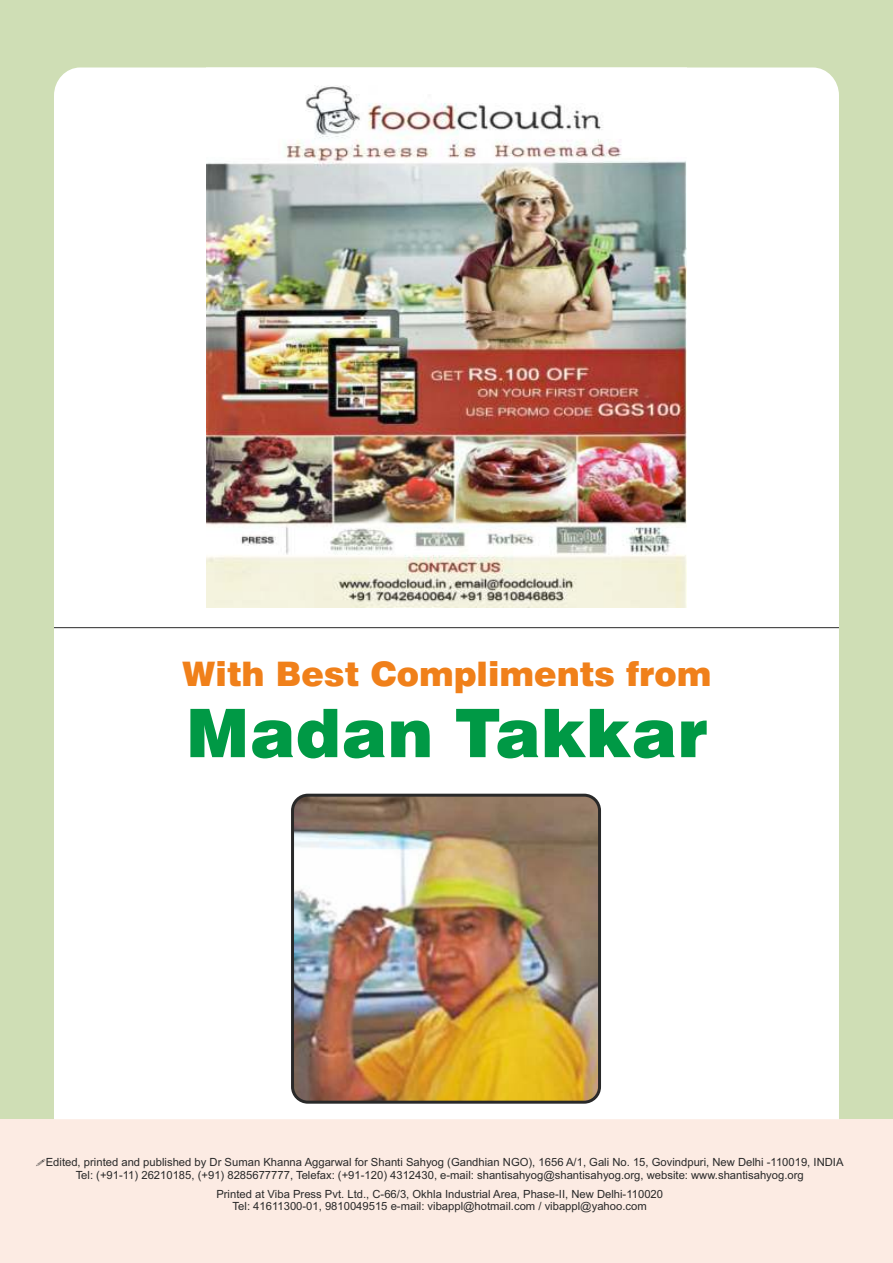
<style>
.page{position:relative;width:893px;height:1263px;background:#cfdeb5}
.page>*{position:absolute;margin:0;border:0;box-sizing:border-box;transform-origin:0 0}
.t1{font:900 67.2px "Swiss 721 BT";color:#009945}
.t2{font:900 33.9px "Swiss 721 BT";color:#f0801a}
.t3{font:11.25px/12.6px "Arial";color:#292929}
</style>
<div class="page">
<div style="left:0;top:1119px;width:893px;height:144px;background:#fcebe3"></div>
<div style="left:54px;top:68px;width:785px;height:1051px;background:#fff"></div>
<img style="left:206px;top:68px;width:481px;height:539px">
<hr style="left:54px;top:627px;width:785px;height:1px;background:#292929">
<img style="left:293px;top:795px;width:306px;height:307px;border-radius:15px">
<div style="left:291px;top:794px;width:310px;height:310px;border:3px solid #292929;border-radius:15px"></div>
<h2 class="t2" style="left:182px;top:660px;width:531px">With Best Compliments from</h2>
<h1 class="t1" style="left:186px;top:706px;width:524px">Madan Takkar</h1>
<p class="t3" style="left:76px;top:1157px;width:769px;text-indent:-30px">Edited, printed and published by Dr Suman Khanna Aggarwal for Shanti Sahyog (Gandhian NGO), 1656 A/1, Gali No. 15, Govindpuri, New Delhi -110019, INDIA<br>Tel: (+91-11) 26210185, (+91) 8285677777, Telefax: (+91-120) 4312430, e-mail: shantisahyog@shantisahyog.org, website: www.shantisahyog.org</p>
<p class="t3" style="left:216px;top:1188px;width:448px;text-align:center">Printed at Viba Press Pvt. Ltd., C-66/3, Okhla Industrial Area, Phase-II, New Delhi-110020<br>Tel: 41611300-01, 9810049515 e-mail: vibappl@hotmail.com / vibappl@yahoo.com</p>
</div>
